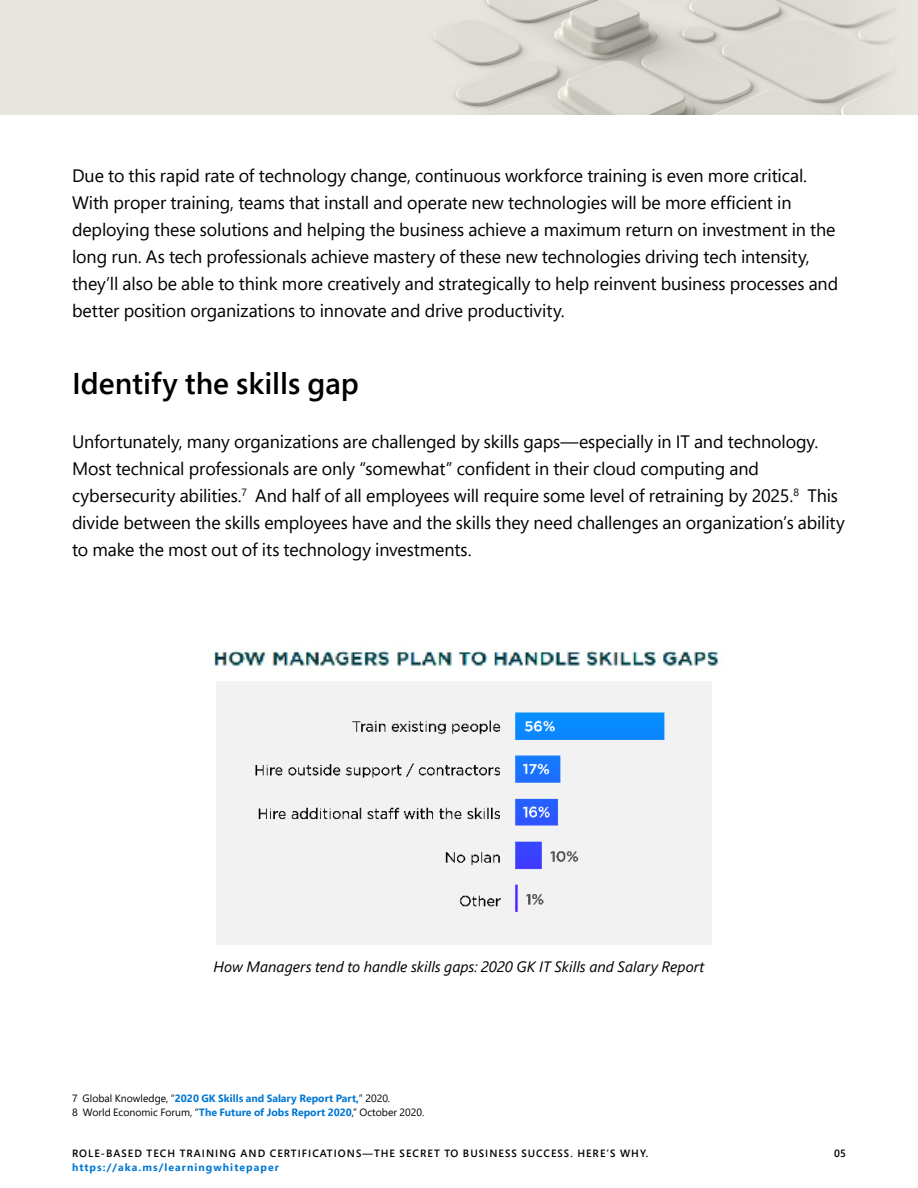
<style>
.page{position:relative;width:918px;height:1188px;background:#fff}
.page>*{position:absolute;margin:0;border:0;box-sizing:border-box;transform-origin:0 0}
.t1{font:600 30px "Segoe Pro";color:#000}
.Body_copy{font:18px/27px "Segoe Pro";letter-spacing:-.005em;color:#000}
.Attribution_caption{font:italic 15px "Segoe Pro";color:#000}
.t2{font:600 10.5px "Segoe Pro";letter-spacing:.1em;color:#000}
.Footnotes{font:10.5px "Segoe Pro";color:#000}
.Footnotes-2{font:700 10.5px "Segoe Pro";color:#0078d4}
.Footnotes-3{font:700 10.5px "Segoe Pro";letter-spacing:.1em;color:#0078d4}
.s1{font-weight:400;color:#000}
.s2{font-weight:700;color:#0078d4}
</style>
<div class="page">
<img style="left:0;top:0;width:918px;height:114px">
<img style="left:213px;top:650px;width:506px;height:16px">
<img style="left:216px;top:682px;width:496px;height:263px">
<p class="Body_copy" style="left:72px;top:162px;width:768px">Due to this rapid rate of technology change, continuous workforce training is even more critical.<br>With proper training, teams that install and operate new technologies will be more efficient in deploying these solutions and helping the business achieve a maximum return on investment in the long run. As tech professionals achieve mastery of these new technologies driving tech intensity, they’ll also be able to think more creatively and strategically to help reinvent business processes and better position organizations to innovate and drive productivity.</p>
<h2 class="t1" style="left:72px;top:363px;width:288px">Identify the skills gap</h2>
<p class="Body_copy" style="left:72px;top:427px;width:774px">Unfortunately, many organizations are challenged by skills gaps—especially in IT and technology.<br>Most technical professionals are only “somewhat” confident in their cloud computing and cybersecurity abilities.<sup>7</sup> And half of all employees will require some level of retraining by 2025.<sup>8</sup> This divide between the skills employees have and the skills they need challenges an organization’s ability to make the most out of its technology investments.</p>
<p class="Attribution_caption" style="left:213px;top:957px;width:493px">How Managers tend to handle skills gaps: 2020 GK IT Skills and Salary Report</p>
<p class="Footnotes-2" style="left:72px;top:1091px;width:320px"><span class="s1">7 Global Knowledge, “</span>2020 GK Skills and Salary Report Part,<span class="s1">” 2020.</span></p>
<p class="Footnotes" style="left:72px;top:1105px;width:354px">8 World Economic Forum, “<span class="s2">The Future of Jobs Report 2020</span>,” October 2020.</p>
<p class="t2" style="left:72px;top:1146px;width:578px">ROLE-BASED TECH TRAINING AND CERTIFICATIONS—THE SECRET TO BUSINESS SUCCESS. HERE’S WHY.</p>
<p class="Footnotes-3" style="left:72px;top:1159px;width:208px">https://aka.ms/learningwhitepaper</p>
<p class="t2" style="left:834px;top:1146px;width:13px">05</p>
</div>
